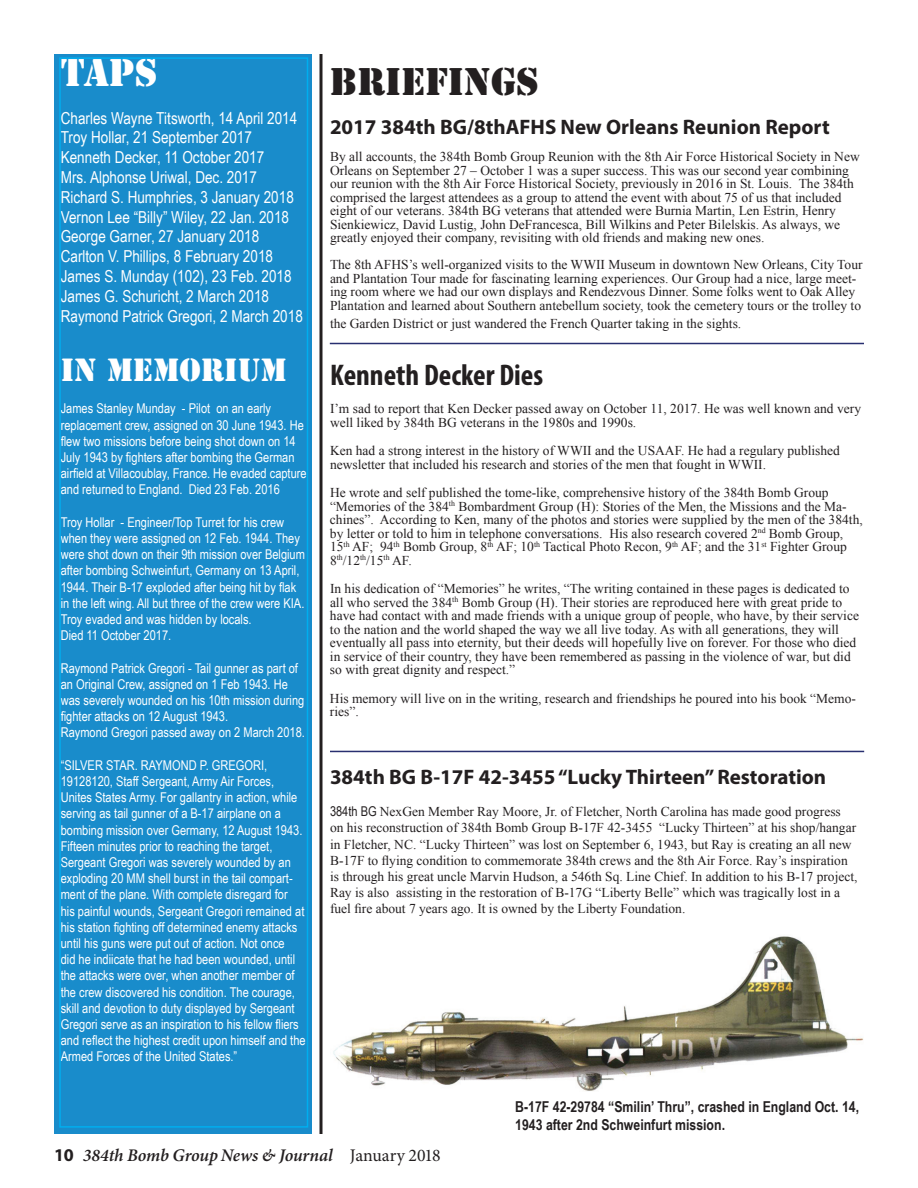
<style>
.page{position:relative;width:918px;height:1188px;background:#fff}
.page>*{position:absolute;margin:0;border:0;box-sizing:border-box;transform-origin:0 0}
.t1{font:36px "Stencil Std";color:#231f20}
.t2{font:36px "Stencil Std";color:#fff}
.t3{font:700 condensed 30px "Myriad Pro";color:#231f20}
.t4{font:30px "Stencil Std";color:#fff}
.t5{font:700 21px "Myriad Pro";color:#231f20}
.t6{font:italic 600 17.85px "Minion Pro";letter-spacing:-.01em;color:#231f20}
.t7{font:16.5px/19.8px "Arial Narrow";color:#fff}
.t8{font:700 15px/18px "Arial Narrow";color:#231f20}
.t9{font:13.5px/13.5px "Times New Roman";color:#231f20}
.t10{font:13.5px/16.2px "Arial Narrow";color:#fff}
.s1{font-family:"Arial Narrow"}
.s2{font-family:"Myriad Pro";font-weight:700;font-style:normal;font-size:18px}
.s3{font-weight:400;font-style:normal}
</style>
<div class="page">
<div style="left:54px;top:54px;width:258px;height:1080px;background:#198ccb"></div>
<div style="left:59px;top:57px;width:249px;height:1071px;border:2px solid #00aeef"></div>
<hr style="left:330px;top:343px;width:534px;height:1px;background:#282f70">
<hr style="left:330px;top:751px;width:534px;height:1px;background:#282f70">
<img style="left:333px;top:936px;width:530px;height:155px">
<hr style="left:320px;top:54px;width:2px;height:1080px;background:#231f20">
<h1 class="t2" style="left:61px;top:49px;width:98px">TAPS</h1>
<p class="t7" style="left:61px;top:107px;width:244px">Charles Wayne Titsworth, 14 April 2014<br>Troy Hollar, 21 September 2017<br>Kenneth Decker, 11 October 2017<br>Mrs. Alphonse Uriwal, Dec. 2017<br>Richard S. Humphries, 3 January 2018<br>Vernon Lee “Billy” Wiley, 22 Jan. 2018<br>George Garner, 27 January 2018<br>Carlton V. Phillips, 8 February 2018<br>James S. Munday (102), 23 Feb. 2018<br>James G. Schuricht, 2 March 2018<br>Raymond Patrick Gregori, 2 March 2018</p>
<h2 class="t4" style="left:61px;top:350px;width:228px">IN MEMORIUM</h2>
<p class="t10" style="left:61px;top:400px;width:247px">James Stanley Munday - Pilot on an early replacement crew, assigned on 30 June 1943. He flew two missions before being shot down on 14<br>July 1943 by fighters after bombing the German airfield at Villacoublay, France. He evaded capture and returned to England. Died 23 Feb. 2016</p>
<p class="t10" style="left:61px;top:513px;width:246px">Troy Hollar - Engineer/Top Turret for his crew when they were assigned on 12 Feb. 1944. They were shot down on their 9th mission over Belgium after bombing Schweinfurt, Germany on 13 April, 1944. Their B-17 exploded after being hit by flak in the left wing. All but three of the crew were KIA.<br>Troy evaded and was hidden by locals.<br>Died 11 October 2017.</p>
<p class="t10" style="left:61px;top:659px;width:246px">Raymond Patrick Gregori - Tail gunner as part of an Original Crew, assigned on 1 Feb 1943. He was severely wounded on his 10th mission during fighter attacks on 12 August 1943.<br>Raymond Gregori passed away on 2 March 2018.</p>
<p class="t10" style="left:61px;top:756px;width:246px">“SILVER STAR. RAYMOND P. GREGORI, 19128120, Staff Sergeant, Army Air Forces, Unites States Army. For gallantry in action, while serving as tail gunner of a B-17 airplane on a bombing mission over Germany, 12 August 1943.<br>Fifteen minutes prior to reaching the target, Sergeant Gregori was severely wounded by an exploding 20 MM shell burst in the tail compart&shy;ment of the plane. With complete disregard for<br>his painful wounds, Sergeant Gregori remained at his station fighting off determined enemy attacks until his guns were put out of action. Not once<br>did he indiicate that he had been wounded, until the attacks were over, when another member of the crew discovered his condition. The courage, skill and devotion to duty displayed by Sergeant Gregori serve as an inspiration to his fellow fliers and reflect the highest credit upon himself and the Armed Forces of the United States.”</p>
<h1 class="t1" style="left:330px;top:59px;width:210px">BRIEFINGS</h1>
<h3 class="t5" style="left:330px;top:114px;width:501px">2017 384th BG/8thAFHS New Orleans Reunion Report</h3>
<p class="t9" style="left:330px;top:150px;width:531px">By all accounts, the 384th Bomb Group Reunion with the 8th Air Force Historical Society in New Orleans on September 27 – October 1 was a super success. This was our second year combining our reunion with the 8th Air Force Historical Society, previously in 2016 in St. Louis. The 384th comprised the largest attendees as a group to attend the event with about 75 of us that included eight of our veterans. 384th BG veterans that attended were Burnia Martin, Len Estrin, Henry Sienkiewicz, David Lustig, John DeFrancesca, Bill Wilkins and Peter Bilelskis. As always, we greatly enjoyed their company, revisiting with old friends and making new ones.</p>
<p class="t9" style="left:330px;top:258px;width:534px">The 8th AFHS’s well-organized visits to the WWII Museum in downtown New Orleans, City Tour and Plantation Tour made for fascinating learning experiences. Our Group had a nice, large meet&shy;ing room where we had our own displays and Rendezvous Dinner. Some folks went to Oak Alley Plantation and learned about Southern antebellum society, took the cemetery tours or the trolley to</p>
<p class="t9" style="left:330px;top:316px;width:413px">the Garden District or just wandered the French Quarter taking in the sights.</p>
<h2 class="t3" style="left:330px;top:356px;width:215px">Kenneth Decker Dies</h2>
<p class="t9" style="left:330px;top:402px;width:533px">I’m sad to report that Ken Decker passed away on October 11, 2017. He was well known and very well liked by 384th BG veterans in the 1980s and 1990s.</p>
<p class="t9" style="left:330px;top:444px;width:512px">Ken had a strong interest in the history of WWII and the USAAF. He had a regulary published newsletter that included his research and stories of the men that fought in WWII.</p>
<p class="t9" style="left:330px;top:486px;width:534px">He wrote and self published the tome-like, comprehensive history of the 384th Bomb Group “Memories of the 384<sup>th</sup> Bombardment Group (H): Stories of the Men, the Missions and the Ma&shy;chines”. According to Ken, many of the photos and stories were supplied by the men of the 384th, by letter or told to him in telephone conversations. His also research covered 2<sup>nd</sup> Bomb Group, 15<sup>th</sup> AF; 94<sup>th</sup> Bomb Group, 8<sup>th</sup> AF; 10<sup>th</sup> Tactical Photo Recon, 9<sup>th</sup> AF; and the 31<sup>st</sup> Fighter Group 8<sup>th</sup>/12<sup>th</sup>/15<sup>th</sup> AF.</p>
<p class="t9" style="left:330px;top:582px;width:531px">In his dedication of “Memories” he writes, “The writing contained in these pages is dedicated to all who served the 384<sup>th</sup> Bomb Group (H). Their stories are reproduced here with great pride to have had contact with and made friends with a unique group of people, who have, by their service to the nation and the world shaped the way we all live today. As with all generations, they will eventually all pass into eternity, but their deeds will hopefully live on forever. For those who died in service of their country, they have been remembered as passing in the violence of war, but did so with great dignity and respect.”</p>
<p class="t9" style="left:330px;top:691px;width:528px">His memory will live on in the writing, research and friendships he poured into his book “Memo&shy;ries”.</p>
<h3 class="t5" style="left:330px;top:763px;width:498px">384th BG B-17F 42-3455 “Lucky Thirteen” Restoration</h3>
<p class="t9" style="left:330px;top:803px;width:529px;line-height:16.2px"><span class="s1">384th BG</span> NexGen Member Ray Moore, Jr. of Fletcher, North Carolina has made good progress on his reconstruction of 384th Bomb Group B-17F 42-3455 “Lucky Thirteen” at his shop/hangar in Fletcher, NC. “Lucky Thirteen” was lost on September 6, 1943, but Ray is creating an all new B-17F to flying condition to commemorate 384th crews and the 8th Air Force. Ray’s inspiration is through his great uncle Marvin Hudson, a 546th Sq. Line Chief. In addition to his B-17 project, Ray is also assisting in the restoration of B-17G “Liberty Belle” which was tragically lost in a fuel fire about 7 years ago. It is owned by the Liberty Foundation.</p>
<p class="t8" style="left:515px;top:1097px;width:345px">B-17F 42-29784 “Smilin’ Thru”, crashed in England Oct. 14,<br>1943 after 2nd Schweinfurt mission.</p>
<h3 class="t6" style="left:54px;top:1143px;width:388px"><span class="s2">10</span> 384th Bomb Group News &amp; Journal <span class="s3">January 2018</span></h3>
</div>
